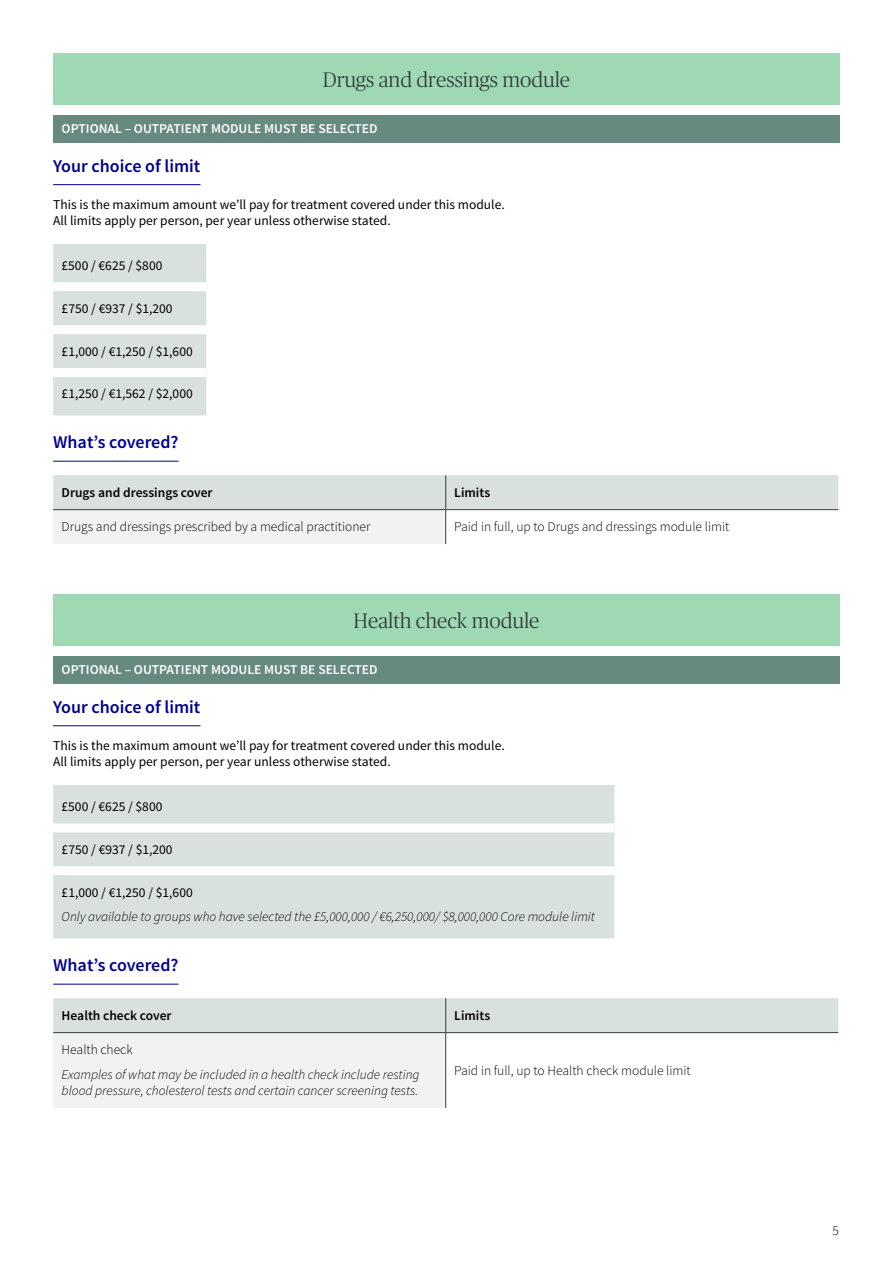
<style>
.page{position:relative;width:893px;height:1263px;background:#fff}
.page>*{position:absolute;margin:0;border:0;box-sizing:border-box;transform-origin:0 0}
.t1{font:300 21px "Publico Headline";color:#343c3d}
.t2{font:600 18px "Source Sans Pro";color:#00008f}
.t3{font:13.5px/16.2px "Source Sans Pro";color:#000}
.t4{font:italic 300 13.5px/16.2px "Source Sans Pro";color:#000}
.t5{font:300 13.5px "Source Sans Pro";color:#000}
.t6{font:600 13.5px "Source Sans Pro";color:#fff}
.t7{font:600 13.5px "Source Sans Pro";color:#000}
</style>
<div class="page">
<div style="left:53px;top:115px;width:787px;height:28px;background:#668980"></div>
<hr style="left:53px;top:184px;width:147px;height:1px;background:#00008f">
<hr style="left:53px;top:461px;width:126px;height:1px;background:#00008f">
<div style="left:53px;top:244px;width:153px;height:171px;background:#d9e1df"></div>
<div style="left:53px;top:282px;width:153px;height:9px;background:#fff"></div>
<div style="left:53px;top:325px;width:153px;height:9px;background:#fff"></div>
<div style="left:53px;top:368px;width:153px;height:9px;background:#fff"></div>
<div style="left:53px;top:475px;width:785px;height:34px;background:#d9e1df"></div>
<div style="left:53px;top:510px;width:393px;height:34px;background:#f0f3f2"></div>
<hr style="left:445px;top:475px;width:1px;height:34px;background:#343c3d">
<hr style="left:53px;top:509px;width:393px;height:1px;background:#343c3d">
<hr style="left:446px;top:509px;width:392px;height:1px;background:#343c3d">
<hr style="left:445px;top:510px;width:1px;height:34px;background:#343c3d">
<div style="left:53px;top:53px;width:787px;height:51px;background:#9fd9b4"></div>
<div style="left:53px;top:594px;width:787px;height:51px;background:#9fd9b4"></div>
<div style="left:53px;top:656px;width:787px;height:28px;background:#668980"></div>
<hr style="left:53px;top:725px;width:147px;height:1px;background:#00008f">
<hr style="left:53px;top:984px;width:126px;height:1px;background:#00008f">
<div style="left:53px;top:785px;width:561px;height:153px;background:#d9e1df"></div>
<div style="left:53px;top:823px;width:561px;height:9px;background:#fff"></div>
<div style="left:53px;top:866px;width:561px;height:9px;background:#fff"></div>
<div style="left:53px;top:998px;width:785px;height:34px;background:#d9e1df"></div>
<div style="left:53px;top:1032px;width:393px;height:76px;background:#f0f3f2"></div>
<hr style="left:445px;top:998px;width:1px;height:34px;background:#343c3d">
<hr style="left:53px;top:1032px;width:393px;height:1px;background:#343c3d">
<hr style="left:446px;top:1032px;width:392px;height:1px;background:#343c3d">
<hr style="left:445px;top:1033px;width:1px;height:75px;background:#343c3d">
<h1 class="t1" style="left:323px;top:66px;width:249px">Drugs and dressings module</h1>
<p class="t6" style="left:62px;top:120px;width:317px">OPTIONAL – OUTPATIENT MODULE MUST BE SELECTED</p>
<h2 class="t2" style="left:53px;top:154px;width:149px">Your choice of limit</h2>
<p class="t3" style="left:53px;top:197px;width:453px">This is the maximum amount we’ll pay for treatment covered under this module.<br>All limits apply per person, per year unless otherwise stated.</p>
<p class="t3" style="left:62px;top:257px;width:102px">£500 / €625 / $800</p>
<p class="t3" style="left:62px;top:300px;width:112px">£750 / €937 / $1,200</p>
<p class="t3" style="left:62px;top:343px;width:133px">£1,000 / €1,250 / $1,600</p>
<p class="t3" style="left:62px;top:386px;width:133px">£1,250 / €1,562 / $2,000</p>
<h2 class="t2" style="left:53px;top:431px;width:127px">What’s covered?</h2>
<p class="t7" style="left:62px;top:484px;width:153px">Drugs and dressings cover</p>
<p class="t7" style="left:454px;top:484px;width:37px">Limits</p>
<p class="t5" style="left:62px;top:519px;width:310px">Drugs and dressings prescribed by a medical practitioner</p>
<p class="t5" style="left:454px;top:519px;width:277px">Paid in full, up to Drugs and dressings module limit</p>
<h1 class="t1" style="left:354px;top:607px;width:187px">Health check module</h1>
<p class="t6" style="left:62px;top:661px;width:317px">OPTIONAL – OUTPATIENT MODULE MUST BE SELECTED</p>
<h2 class="t2" style="left:53px;top:695px;width:149px">Your choice of limit</h2>
<p class="t3" style="left:53px;top:738px;width:453px">This is the maximum amount we’ll pay for treatment covered under this module.<br>All limits apply per person, per year unless otherwise stated.</p>
<p class="t3" style="left:62px;top:798px;width:102px">£500 / €625 / $800</p>
<p class="t3" style="left:62px;top:841px;width:112px">£750 / €937 / $1,200</p>
<p class="t3" style="left:62px;top:884px;width:133px">£1,000 / €1,250 / $1,600</p>
<p class="t4" style="left:62px;top:909px;width:535px">Only available to groups who have selected the £5,000,000 / €6,250,000/ $8,000,000 Core module limit</p>
<h2 class="t2" style="left:53px;top:954px;width:127px">What’s covered?</h2>
<p class="t7" style="left:62px;top:1007px;width:111px">Health check cover</p>
<p class="t7" style="left:454px;top:1007px;width:37px">Limits</p>
<p class="t5" style="left:62px;top:1041px;width:72px">Health check</p>
<p class="t4" style="left:62px;top:1066px;width:359px">Examples of what may be included in a health check include resting blood pressure, cholesterol tests and certain cancer screening tests.</p>
<p class="t5" style="left:454px;top:1062px;width:238px">Paid in full, up to Health check module limit</p>
<p class="t5" style="left:833px;top:1222px;width:8px">5</p>
</div>
